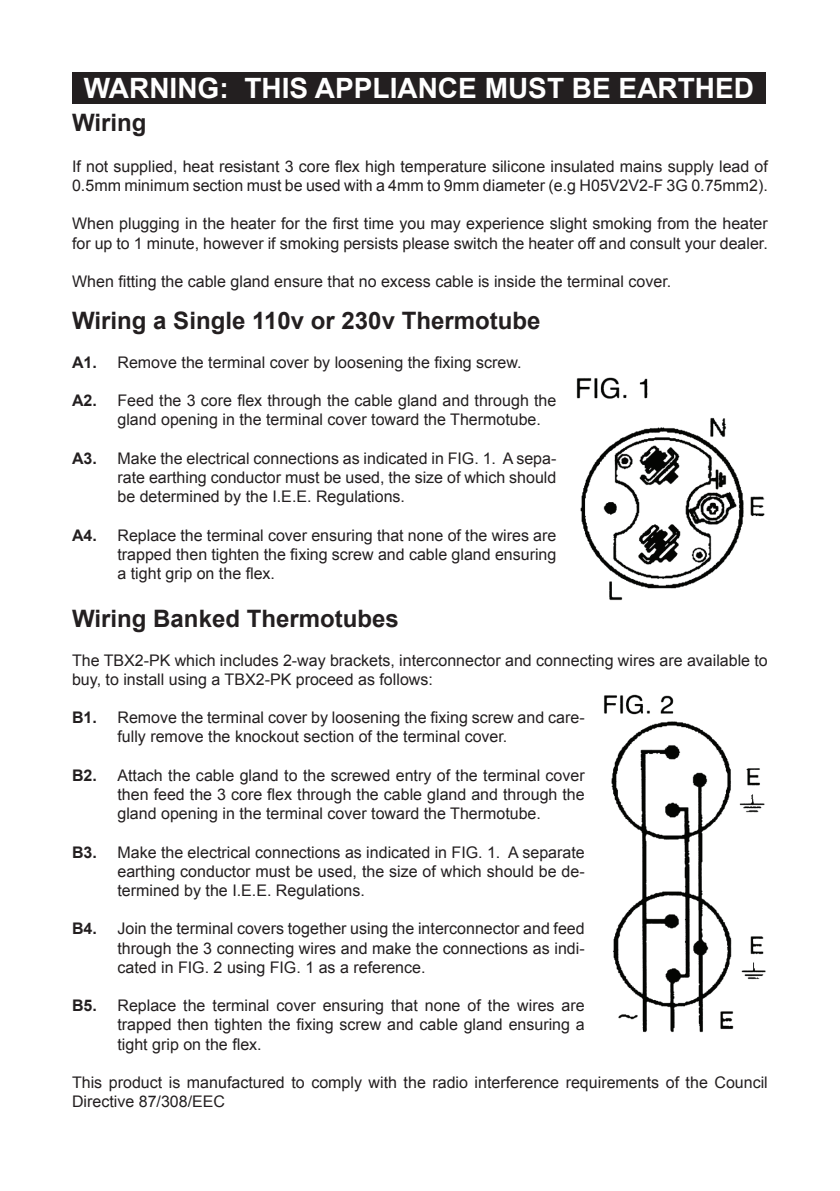
<style>
.page{position:relative;width:840px;height:1191px;background:#fff}
.page>*{position:absolute;margin:0;border:0;box-sizing:border-box;transform-origin:0 0}
.t1{font:700 28px "Arial";color:#fff}
.t2{font:700 24px "Arial";color:#231f20}
.t3{font:16px/19.2px "Arial";color:#231f20}
.s1{font-weight:700}
</style>
<div class="page">
<div style="left:72px;top:72px;width:693px;height:31px;background:#231f20"></div>
<img style="left:576px;top:377px;width:189px;height:224px">
<img style="left:604px;top:694px;width:162px;height:339px">
<h1 class="t1" style="left:84px;top:69px;width:671px">WARNING: THIS APPLIANCE MUST BE EARTHED</h1>
<h2 class="t2" style="left:72px;top:106px;width:76px">Wiring</h2>
<p class="t3" style="left:72px;top:157px;width:697px">If not supplied, heat resistant 3 core flex high temperature silicone insulated mains supply lead of<br>0.5mm minimum section must be used with a 4mm to 9mm diameter (e.g H05V2V2-F 3G 0.75mm2).</p>
<p class="t3" style="left:72px;top:214px;width:697px">When plugging in the heater for the first time you may experience slight smoking from the heater for up to 1 minute, however if smoking persists please switch the heater off and consult your dealer.</p>
<p class="t3" style="left:72px;top:272px;width:600px">When fitting the cable gland ensure that no excess cable is inside the terminal cover.</p>
<h2 class="t2" style="left:72px;top:305px;width:469px">Wiring a Single 110v or 230v Thermotube</h2>
<p class="t3" style="left:72px;top:353px;width:451px"><span class="s1">A1.</span> Remove the terminal cover by loosening the fixing screw.</p>
<p class="t3" style="left:117px;top:391px;width:440px;text-indent:-45px"><span class="s1">A2.</span> Feed the 3 core flex through the cable gland and through the gland opening in the terminal cover toward the Thermotube.</p>
<p class="t3" style="left:117px;top:449px;width:440px;text-align:justify;text-indent:-45px"><span class="s1">A3.</span> Make the electrical connections as indicated in FIG. 1. A sepa&shy;rate earthing conductor must be used, the size of which should be determined by the I.E.E. Regulations.</p>
<p class="t3" style="left:117px;top:525px;width:440px;text-align:justify;text-indent:-45px"><span class="s1">A4.</span> Replace the terminal cover ensuring that none of the wires are trapped then tighten the fixing screw and cable gland ensuring a tight grip on the flex.</p>
<h2 class="t2" style="left:72px;top:602px;width:328px">Wiring Banked Thermotubes</h2>
<p class="t3" style="left:72px;top:650px;width:697px">The TBX2-PK which includes 2-way brackets, interconnector and connecting wires are available to buy, to install using a TBX2-PK proceed as follows:</p>
<p class="t3" style="left:117px;top:708px;width:468px;text-indent:-45px"><span class="s1">B1.</span> Remove the terminal cover by loosening the fixing screw and care&shy;fully remove the knockout section of the terminal cover.</p>
<p class="t3" style="left:117px;top:765px;width:468px;text-align:justify;text-indent:-45px"><span class="s1">B2.</span> Attach the cable gland to the screwed entry of the terminal cover then feed the 3 core flex through the cable gland and through the gland opening in the terminal cover toward the Thermotube.</p>
<p class="t3" style="left:117px;top:842px;width:468px;text-align:justify;text-indent:-45px"><span class="s1">B3.</span> Make the electrical connections as indicated in FIG. 1. A separate earthing conductor must be used, the size of which should be de&shy;termined by the I.E.E. Regulations.</p>
<p class="t3" style="left:117px;top:919px;width:468px;text-align:justify;text-indent:-45px"><span class="s1">B4.</span> Join the terminal covers together using the interconnector and feed through the 3 connecting wires and make the connections as indi&shy;cated in FIG. 2 using FIG. 1 as a reference.</p>
<p class="t3" style="left:117px;top:996px;width:468px;text-align:justify;text-indent:-45px"><span class="s1">B5.</span> Replace the terminal cover ensuring that none of the wires are trapped then tighten the fixing screw and cable gland ensuring a tight grip on the flex.</p>
<p class="t3" style="left:72px;top:1073px;width:697px">This product is manufactured to comply with the radio interference requirements of the Council<br>Directive 87/308/EEC</p>
</div>
